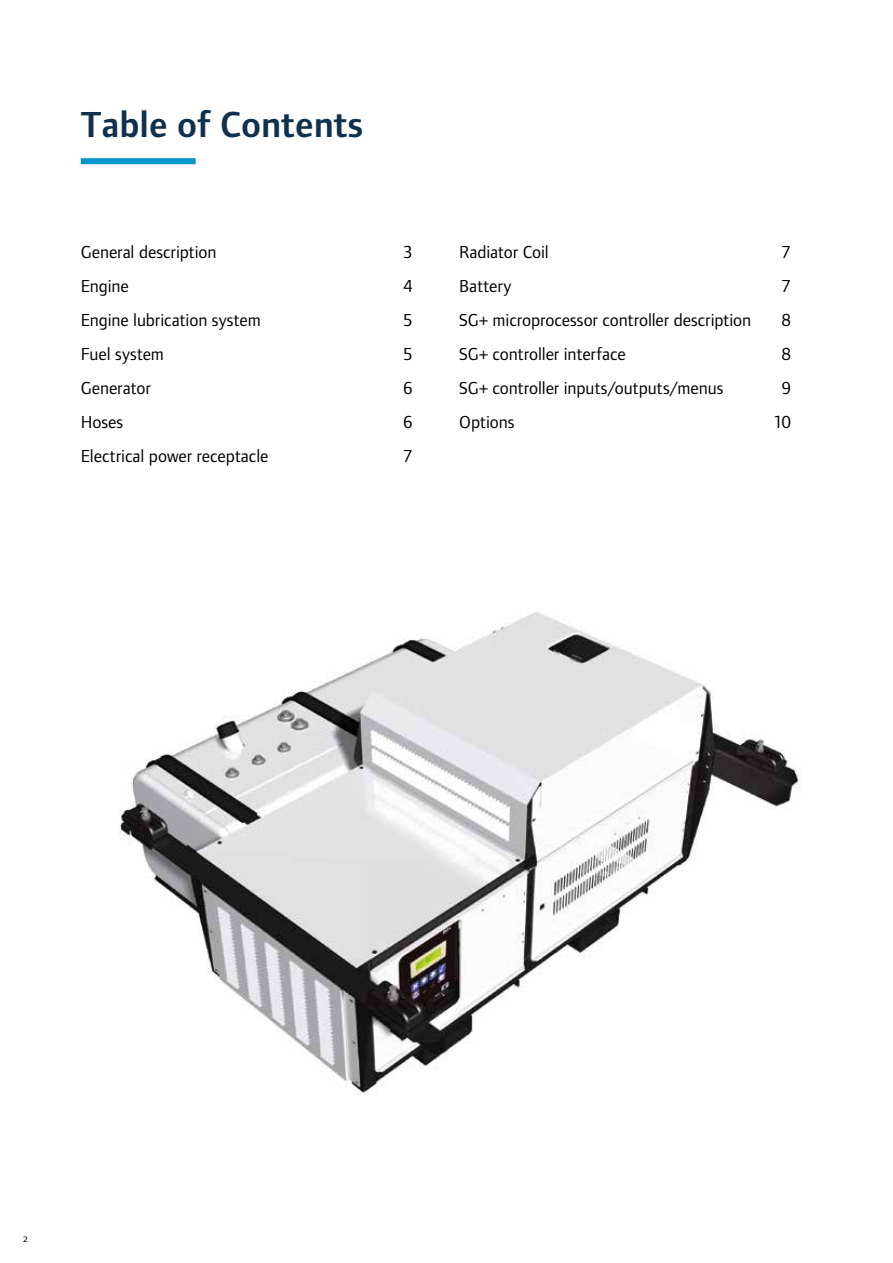
<style>
.page{position:relative;width:893px;height:1263px;background:#fff}
.page>*{position:absolute;margin:0;border:0;box-sizing:border-box;transform-origin:0 0}
.t1{font:600 37.5px "Foundry Form Sans Blonde";color:#0f314d}
.t2{font:18px "Foundry Form Sans Blonde";color:#000}
.t3{font:10.5px "Foundry Form Sans Blonde Book SC";color:#000}
</style>
<div class="page">
<div style="left:81px;top:158px;width:115px;height:6px;background:#0096cb"></div>
<img style="left:119px;top:611px;width:680px;height:485px">
<h1 class="t1" style="left:81px;top:103px;width:284px">Table of Contents</h1>
<p class="t2" style="left:81px;top:242px;width:137px">General description</p>
<p class="t2" style="left:403px;top:242px;width:10px">3</p>
<p class="t2" style="left:81px;top:276px;width:49px">Engine</p>
<p class="t2" style="left:403px;top:276px;width:10px">4</p>
<p class="t2" style="left:81px;top:310px;width:181px">Engine lubrication system</p>
<p class="t2" style="left:403px;top:310px;width:10px">5</p>
<p class="t2" style="left:81px;top:344px;width:85px">Fuel system</p>
<p class="t2" style="left:403px;top:344px;width:10px">5</p>
<p class="t2" style="left:81px;top:378px;width:71px">Generator</p>
<p class="t2" style="left:403px;top:378px;width:10px">6</p>
<p class="t2" style="left:81px;top:412px;width:44px">Hoses</p>
<p class="t2" style="left:403px;top:412px;width:10px">6</p>
<p class="t2" style="left:81px;top:446px;width:189px">Electrical power receptacle</p>
<p class="t2" style="left:403px;top:446px;width:10px">7</p>
<p class="t2" style="left:459px;top:242px;width:91px">Radiator Coil</p>
<p class="t2" style="left:782px;top:242px;width:10px">7</p>
<p class="t2" style="left:459px;top:276px;width:54px">Battery</p>
<p class="t2" style="left:782px;top:276px;width:10px">7</p>
<p class="t2" style="left:459px;top:310px;width:293px">SG+ microprocessor controller description</p>
<p class="t2" style="left:782px;top:310px;width:10px">8</p>
<p class="t2" style="left:459px;top:344px;width:168px">SG+ controller interface</p>
<p class="t2" style="left:782px;top:344px;width:10px">8</p>
<p class="t2" style="left:459px;top:378px;width:266px">SG+ controller inputs/outputs/menus</p>
<p class="t2" style="left:782px;top:378px;width:10px">9</p>
<p class="t2" style="left:459px;top:412px;width:57px">Options</p>
<p class="t2" style="left:774px;top:412px;width:19px">10</p>
<p class="t3" style="left:23px;top:1232px;width:6px">2</p>
</div>
